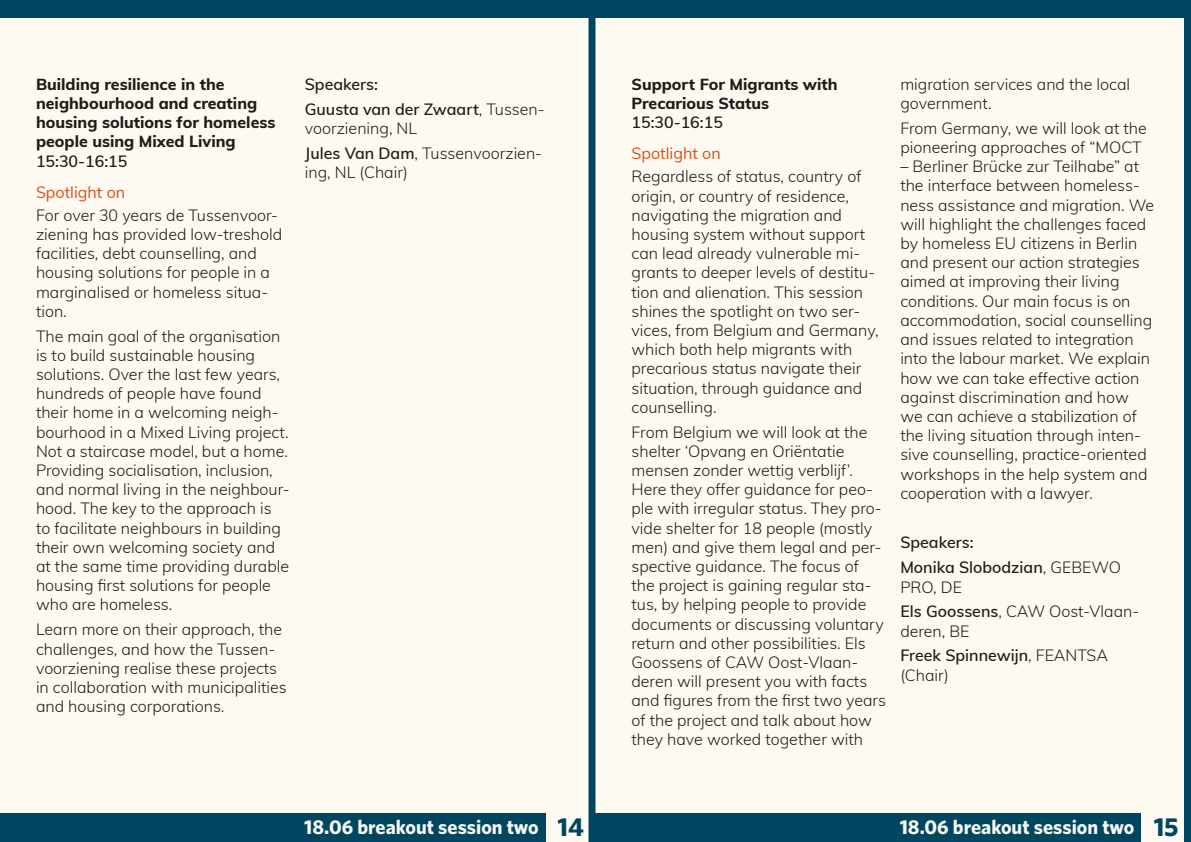
<style>
.page{position:relative;width:1191px;height:842px;background:#fff}
.page>*{position:absolute;margin:0;border:0;box-sizing:border-box;transform-origin:0 0}
.t1{font:700 26px "Whitney";color:#004661}
.Subtitle{font:700 20px "Whitney";color:#f6f8ef}
.Copy{font:300 16px/19.2px "Muli";color:#1d1d1b}
.Heading_2{font:800 16px/19.2px "Muli";color:#1d1d1b}
.Heading_3{font:600 16px/19.2px "Muli";color:#1d1d1b}
.SESSION_TYPE{font:16px "Muli";color:#dc4e14}
.Copy_subheading{font:600 16px "Muli";color:#1d1d1b}
.s1{font-weight:600}
.s2{font-weight:300}
</style>
<div class="page">
<div style="left:0;top:0;width:595px;height:842px;background:#fefaf2"></div>
<div style="left:595px;top:0;width:596px;height:842px;background:#fefaf2"></div>
<div style="left:0;top:0;width:595px;height:17px;background:#004661"></div>
<div style="left:595px;top:0;width:596px;height:17px;background:#004661"></div>
<div style="left:0;top:814px;width:546px;height:28px;background:#004661"></div>
<div style="left:595px;top:814px;width:546px;height:28px;background:#004661"></div>
<div style="left:588px;top:8px;width:7px;height:834px;background:#004661"></div>
<div style="left:1184px;top:8px;width:7px;height:834px;background:#004661"></div>
<p class="Heading_2" style="left:36px;top:74px;width:241px">Building resilience in the neighbourhood and creating housing solutions for homeless people using Mixed Living</p>
<p class="Heading_3" style="left:36px;top:150px;width:93px">15:30-16:15</p>
<p class="SESSION_TYPE" style="left:36px;top:180px;width:91px">Spotlight on</p>
<p class="Copy" style="left:36px;top:205px;width:248px">For over 30 years de Tussenvoor&shy;ziening has provided low-treshold facilities, debt counselling, and housing solutions for people in a marginalised or homeless situa&shy;tion.</p>
<p class="Copy" style="left:36px;top:325px;width:255px">The main goal of the organisation is to build sustainable housing solutions. Over the last few years, hundreds of people have found their home in a welcoming neigh&shy;bourhood in a Mixed Living project.<br>Not a staircase model, but a home.<br>Providing socialisation, inclusion, and normal living in the neighbour&shy;hood. The key to the approach is to facilitate neighbours in building their own welcoming society and at the same time providing durable housing first solutions for people who are homeless.</p>
<p class="Copy" style="left:36px;top:619px;width:252px">Learn more on their approach, the challenges, and how the Tussen&shy;voorziening realise these projects in collaboration with municipalities and housing corporations.</p>
<p class="Copy_subheading" style="left:305px;top:72px;width:75px">Speakers:</p>
<p class="Copy" style="left:305px;top:99px;width:241px"><span class="s1">Guusta van der Zwaart</span>, Tussen&shy;voorziening, NL</p>
<p class="Copy" style="left:305px;top:143px;width:239px"><span class="s1">Jules Van Dam</span>, Tussenvoorzien&shy;ing, NL (Chair)</p>
<p class="Heading_2" style="left:631px;top:74px;width:208px">Support For Migrants with<br>Precarious Status</p>
<p class="Heading_3" style="left:631px;top:112px;width:93px">15:30-16:15</p>
<p class="SESSION_TYPE" style="left:631px;top:142px;width:91px">Spotlight on</p>
<p class="Copy" style="left:631px;top:166px;width:249px">Regardless of status, country of origin, or country of residence, navigating the migration and housing system without support can lead already vulnerable mi&shy;grants to deeper levels of destitu&shy;tion and alienation. This session shines the spotlight on two ser&shy;vices, from Belgium and Germany, which both help migrants with precarious status navigate their situation, through guidance and counselling.</p>
<p class="Copy" style="left:631px;top:421px;width:256px">From Belgium we will look at the shelter ‘Opvang en Oriëntatie mensen zonder wettig verblijf’.<br>Here they offer guidance for peo&shy;ple with irregular status. They pro&shy;vide shelter for 18 people (mostly men) and give them legal and per&shy;spective guidance. The focus of the project is gaining regular sta&shy;tus, by helping people to provide documents or discussing voluntary return and other possibilities. Els Goossens of CAW Oost-Vlaan&shy;deren will present you with facts and figures from the first two years of the project and talk about how they have worked together with</p>
<p class="Copy" style="left:900px;top:74px;width:231px">migration services and the local government.</p>
<p class="Copy" style="left:900px;top:118px;width:248px">From Germany, we will look at the pioneering approaches of “MOCT</p>
<p class="Copy" style="left:900px;top:156px;width:255px">– Berliner Brücke zur Teilhabe” at the interface between homeless&shy;ness assistance and migration. We will highlight the challenges faced by homeless EU citizens in Berlin and present our action strategies aimed at improving their living conditions. Our main focus is on accommodation, social counselling and issues related to integration into the labour market. We explain how we can take effective action against discrimination and how we can achieve a stabilization of the living situation through inten&shy;sive counselling, practice-oriented workshops in the help system and cooperation with a lawyer.</p>
<p class="Heading_3" style="left:900px;top:532px;width:75px">Speakers:</p>
<p class="Heading_3" style="left:900px;top:557px;width:222px">Monika Slobodzian<span class="s2">, GEBEWO<br>PRO, DE</span></p>
<p class="Copy" style="left:900px;top:601px;width:240px"><span class="s1">Els Goossens</span>, CAW Oost-Vlaan&shy;deren, BE</p>
<p class="Heading_3" style="left:900px;top:645px;width:209px">Freek Spinnewijn<span class="s2">, FEANTSA (Chair)</span></p>
<p class="Subtitle" style="left:304px;top:815px;width:236px">18.06 breakout session two</p>
<h1 class="t1" style="left:557px;top:812px;width:28px">14</h1>
<h1 class="t1" style="left:1153px;top:812px;width:27px">15</h1>
<p class="Subtitle" style="left:899px;top:815px;width:236px">18.06 breakout session two</p>
</div>
